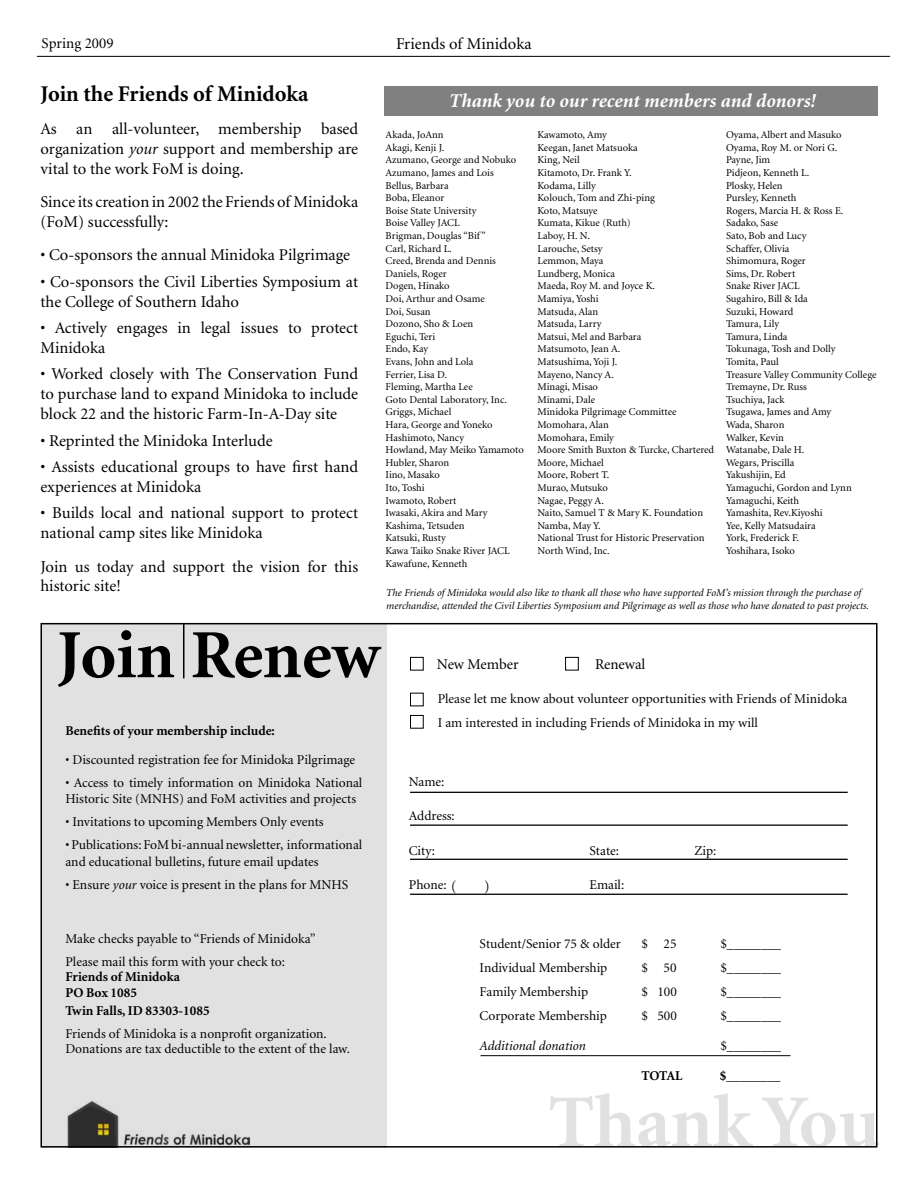
<style>
.page{position:relative;width:918px;height:1188px;background:#fff}
.page>*{position:absolute;margin:0;border:0;box-sizing:border-box;transform-origin:0 0}
.t1{font:700 75px "Minion";color:#e1e1e1}
.t2{font:700 69px "Minion";letter-spacing:-.005em;color:#000}
.t3{font:700 22.5px "Minion";color:#000}
.t4{font:italic 700 19.5px "Minion";color:#fff}
.t5{font:16.5px/19.8px "Minion";color:#000}
.t6{font:15px "Minion";color:#000}
.t7{font:13.5px/16.2px "Minion";color:#000}
.t8{font:700 13.5px/15.8px "Minion";color:#000}
.t9{font:italic 13.5px "Minion";color:#000}
.t10{font:10.5px/12.6px "Minion";color:#000}
.t11{font:italic 10.5px/12.6px "Minion";color:#000}
.s1{font-style:italic}
.s2{font-size:15px}
</style>
<div class="page">
<hr style="left:37px;top:56px;width:853px;height:1px;background:#000">
<div style="left:41px;top:623px;width:345px;height:525px;background:#e1e1e1"></div>
<hr style="left:410px;top:792px;width:438px;height:1px;background:#000">
<hr style="left:410px;top:825px;width:438px;height:1px;background:#000">
<hr style="left:410px;top:859px;width:438px;height:1px;background:#000">
<hr style="left:410px;top:894px;width:438px;height:1px;background:#000">
<div style="left:410px;top:657px;width:14px;height:13px;border:1px solid #000"></div>
<div style="left:565px;top:657px;width:14px;height:13px;border:1px solid #000"></div>
<hr style="left:480px;top:1055px;width:310px;height:1px;background:#000">
<hr style="left:183px;top:624px;width:2px;height:54px;background:#000">
<div style="left:410px;top:693px;width:14px;height:13px;border:1px solid #000"></div>
<div style="left:410px;top:715px;width:14px;height:14px;border:1px solid #000"></div>
<img style="left:68px;top:1101px;width:181px;height:46px">
<div style="left:384px;top:86px;width:494px;height:30px;background:#808080"></div>
<h3 class="t6" style="left:42px;top:36px;width:73px">Spring 2009</h3>
<h3 class="t5" style="left:396px;top:35px;width:137px">Friends of Minidoka</h3>
<h3 class="t3" style="left:41px;top:82px;width:270px">Join the Friends of Minidoka</h3>
<h3 class="t5" style="left:41px;top:120px;width:319px;text-align:justify">As an all-volunteer, membership based organization <span class="s1">your</span> support and membership are vital to the work FoM is doing.</h3>
<h3 class="t5" style="left:41px;top:193px;width:319px">Since its creation in 2002 the Friends of Minidoka (FoM) successfully:</h3>
<h3 class="t5" style="left:41px;top:246px;width:311px">• Co-sponsors the annual Minidoka Pilgrimage</h3>
<h3 class="t5" style="left:41px;top:272px;width:319px">• Co-sponsors the Civil Liberties Symposium at the College of Southern Idaho</h3>
<h3 class="t5" style="left:41px;top:319px;width:319px">• Actively engages in legal issues to protect<br>Minidoka</h3>
<h3 class="t5" style="left:41px;top:365px;width:319px;text-align:justify">• Worked closely with The Conservation Fund to purchase land to expand Minidoka to include block 22 and the historic Farm-In-A-Day site</h3>
<h3 class="t5" style="left:41px;top:431px;width:234px">• Reprinted the Minidoka Interlude</h3>
<h3 class="t5" style="left:41px;top:458px;width:319px">• Assists educational groups to have first hand experiences at Minidoka</h3>
<h3 class="t5" style="left:41px;top:504px;width:319px">• Builds local and national support to protect national camp sites like Minidoka</h3>
<h3 class="t5" style="left:41px;top:557px;width:319px">Join us today and support the vision for this historic site!</h3>
<h3 class="t4" style="left:449px;top:91px;width:368px">Thank you to our recent members and donors!</h3>
<p class="t10" style="left:386px;top:129px;width:140px">Akada, JoAnn<br>Akagi, Kenji J.<br>Azumano, George and Nobuko<br>Azumano, James and Lois<br>Bellus, Barbara<br>Boba, Eleanor<br>Boise State University<br>Boise Valley JACL<br>Brigman, Douglas “Bif”<br>Carl, Richard L.<br>Creed, Brenda and Dennis<br>Daniels, Roger<br>Dogen, Hinako<br>Doi, Arthur and Osame<br>Doi, Susan<br>Dozono, Sho &amp; Loen<br>Eguchi, Teri<br>Endo, Kay<br>Evans, John and Lola<br>Ferrier, Lisa D.<br>Fleming, Martha Lee<br>Goto Dental Laboratory, Inc.<br>Griggs, Michael<br>Hara, George and Yoneko<br>Hashimoto, Nancy<br>Howland, May Meiko Yamamoto<br>Hubler, Sharon<br>Iino, Masako<br>Ito, Toshi<br>Iwamoto, Robert<br>Iwasaki, Akira and Mary<br>Kashima, Tetsuden<br>Katsuki, Rusty<br>Kawa Taiko Snake River JACL<br>Kawafune, Kenneth</p>
<p class="t10" style="left:538px;top:129px;width:178px">Kawamoto, Amy<br>Keegan, Janet Matsuoka<br>King, Neil<br>Kitamoto, Dr. Frank Y.<br>Kodama, Lilly<br>Kolouch, Tom and Zhi-ping<br>Koto, Matsuye<br>Kumata, Kikue (Ruth)<br>Laboy, H. N.<br>Larouche, Setsy<br>Lemmon, Maya<br>Lundberg, Monica<br>Maeda, Roy M. and Joyce K.<br>Mamiya, Yoshi<br>Matsuda, Alan<br>Matsuda, Larry<br>Matsui, Mel and Barbara<br>Matsumoto, Jean A.<br>Matsushima, Yoji J.<br>Mayeno, Nancy A.<br>Minagi, Misao<br>Minami, Dale<br>Minidoka Pilgrimage Committee<br>Momohara, Alan<br>Momohara, Emily<br>Moore Smith Buxton &amp; Turcke, Chartered<br>Moore, Michael<br>Moore, Robert T.<br>Murao, Mutsuko<br>Nagae, Peggy A.<br>Naito, Samuel T &amp; Mary K. Foundation<br>Namba, May Y.<br>National Trust for Historic Preservation<br>North Wind, Inc.</p>
<p class="t10" style="left:726px;top:129px;width:152px">Oyama, Albert and Masuko<br>Oyama, Roy M. or Nori G.<br>Payne, Jim<br>Pidjeon, Kenneth L.<br>Plosky, Helen<br>Pursley, Kenneth<br>Rogers, Marcia H. &amp; Ross E.<br>Sadako, Sase<br>Sato, Bob and Lucy<br>Schaffer, Olivia<br>Shimomura, Roger<br>Sims, Dr. Robert<br>Snake River JACL<br>Sugahiro, Bill &amp; Ida<br>Suzuki, Howard<br>Tamura, Lily<br>Tamura, Linda<br>Tokunaga, Tosh and Dolly<br>Tomita, Paul<br>Treasure Valley Community College<br>Tremayne, Dr. Russ<br>Tsuchiya, Jack<br>Tsugawa, James and Amy<br>Wada, Sharon<br>Walker, Kevin<br>Watanabe, Dale H.<br>Wegars, Priscilla<br>Yakushijin, Ed<br>Yamaguchi, Gordon and Lynn<br>Yamaguchi, Keith<br>Yamashita, Rev.Kiyoshi<br>Yee, Kelly Matsudaira<br>York, Frederick F.<br>Yoshihara, Isoko</p>
<p class="t11" style="left:386px;top:587px;width:484px">The Friends of Minidoka would also like to thank all those who have supported FoM’s mission through the purchase of merchandise, attended the Civil Liberties Symposium and Pilgrimage as well as those who have donated to past projects.</p>
<h2 class="t2" style="left:57px;top:620px;width:324px">Join Renew</h2>
<p class="t8" style="left:65px;top:723px;width:211px">Benefits of your membership include:</p>
<p class="t7" style="left:65px;top:752px;width:291px">• Discounted registration fee for Minidoka Pilgrimage</p>
<p class="t7" style="left:65px;top:775px;width:298px">• Access to timely information on Minidoka National<br>Historic Site (MNHS) and FoM activities and projects</p>
<p class="t7" style="left:65px;top:815px;width:260px">• Invitations to upcoming Members Only events</p>
<p class="t7" style="left:65px;top:837px;width:298px">• Publications: FoM bi-annual newsletter, informational and educational bulletins, future email updates</p>
<p class="t7" style="left:65px;top:877px;width:284px">• Ensure <span class="s1">your</span> voice is present in the plans for MNHS</p>
<p class="t7" style="left:65px;top:928px;width:252px;line-height:22.5px">Make checks payable to “Friends of Minidoka”<br>Please mail this form with your check to:</p>
<p class="t8" style="left:65px;top:970px;width:116px">Friends of Minidoka<br>PO Box 1085</p>
<p class="t8" style="left:65px;top:1003px;width:146px">Twin Falls, ID 83303-1085</p>
<p class="t7" style="left:65px;top:1026px;width:286px;line-height:15.8px">Friends of Minidoka is a nonprofit organization.<br>Donations are tax deductible to the extent of the law.</p>
<h3 class="t6" style="left:437px;top:657px;width:83px">New Member</h3>
<h3 class="t6" style="left:595px;top:657px;width:52px">Renewal</h3>
<p class="t7" style="left:438px;top:687px;width:411px;line-height:24px">Please let me know about volunteer opportunities with Friends of Minidoka<br>I am interested in including Friends of Minidoka in my will</p>
<p class="t7" style="left:409px;top:774px;width:37px">Name:</p>
<p class="t7" style="left:409px;top:808px;width:47px">Address:</p>
<p class="t7" style="left:409px;top:843px;width:28px">City:</p>
<p class="t7" style="left:590px;top:843px;width:31px">State:</p>
<p class="t7" style="left:694px;top:843px;width:23px">Zip:</p>
<p class="t7" style="left:409px;top:877px;width:49px">Phone: <span class="s2">(</span></p>
<h3 class="t6" style="left:484px;top:878px;width:7px">)</h3>
<p class="t7" style="left:590px;top:877px;width:36px">Email:</p>
<p class="t7" style="left:480px;top:936px;width:143px">Student/Senior 75 &amp; older</p>
<p class="t7" style="left:642px;top:936px;width:36px">$ 25</p>
<p class="t7" style="left:720px;top:936px;width:62px">$________</p>
<p class="t7" style="left:480px;top:960px;width:129px">Individual Membership</p>
<p class="t7" style="left:642px;top:960px;width:36px">$ 50</p>
<p class="t7" style="left:720px;top:960px;width:62px">$________</p>
<p class="t7" style="left:480px;top:984px;width:110px">Family Membership</p>
<p class="t7" style="left:642px;top:984px;width:37px">$ 100</p>
<p class="t7" style="left:720px;top:984px;width:62px">$________</p>
<p class="t7" style="left:480px;top:1008px;width:129px">Corporate Membership</p>
<p class="t7" style="left:642px;top:1008px;width:37px">$ 500</p>
<p class="t7" style="left:720px;top:1008px;width:62px">$________</p>
<p class="t9" style="left:480px;top:1039px;width:108px">Additional donation</p>
<p class="t7" style="left:720px;top:1038px;width:62px">$________</p>
<p class="t8" style="left:642px;top:1068px;width:42px">TOTAL</p>
<p class="t8" style="left:720px;top:1068px;width:62px">$________</p>
<h1 class="t1" style="left:548px;top:1084px;width:333px">Thank You</h1>
</div>
